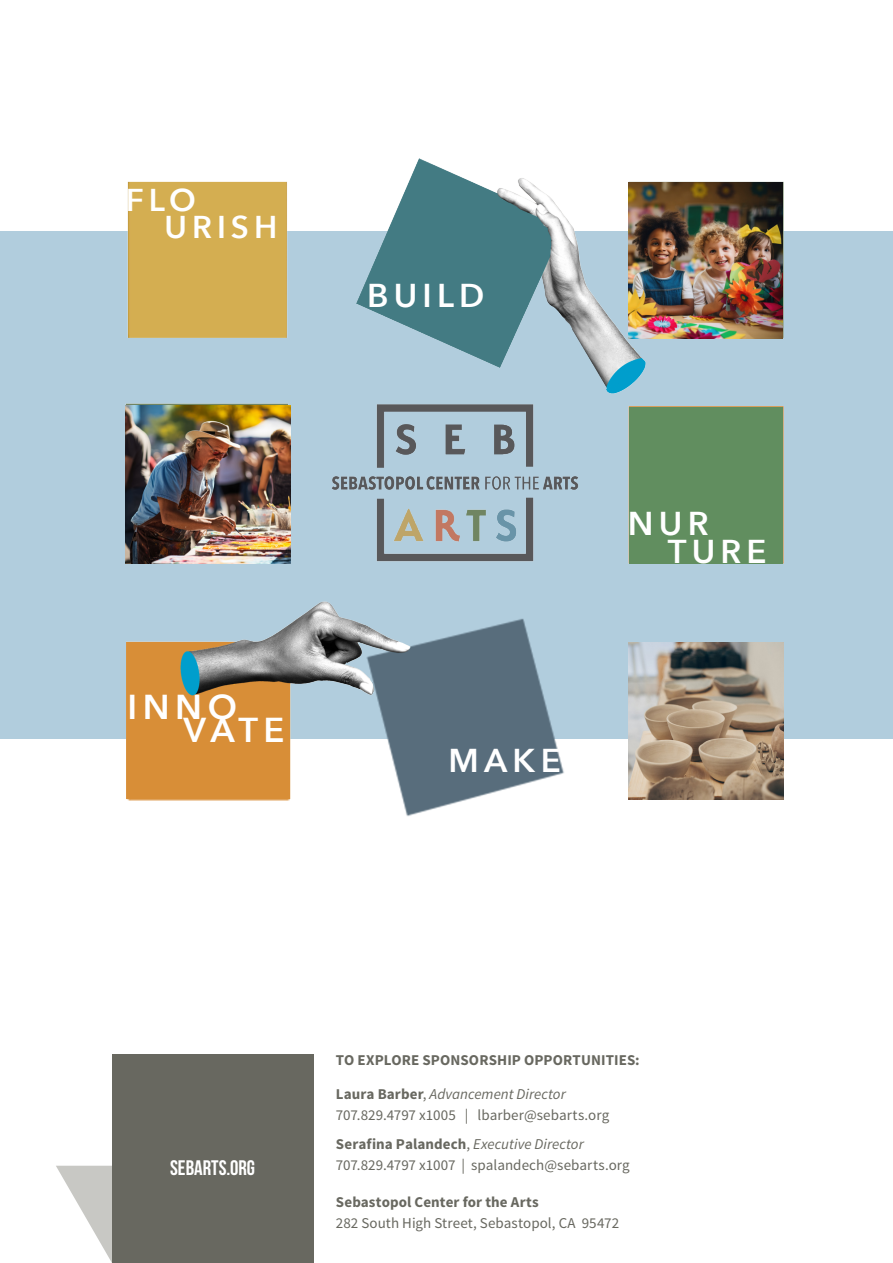
<style>
.page{position:relative;width:893px;height:1263px;background:#fff}
.page>*{position:absolute;margin:0;border:0;box-sizing:border-box;transform-origin:0 0}
.t1{font:600 34.5px "Avenir Next";letter-spacing:.16em;color:#fff}
.t2{font:600 33px "Avenir Next";letter-spacing:.16em;color:#fff}
.t3{font:600 31.5px "Avenir Next";letter-spacing:.16em;color:#fff}
._14_Content_gray_C_Bebas_Neue{font:21px "Bebas Neue";color:#fff}
._11_Content_gray_Source_Sans_Pro{font:15px "Source Sans Pro";letter-spacing:.005em;color:#686860}
._11_Content_gray_Source_Sans_Pro-2{font:700 15px "Source Sans Pro";letter-spacing:.01em;color:#686860}
._9_Content_gray_Source_Sans_Pro{font:15px "Source Sans Pro";letter-spacing:.005em;color:#686860}
._11_Content_gray_Source_Sans_Pro-3{font:italic 15px "Source Sans Pro";letter-spacing:.005em;color:#686860}
._9_Content_gray_Source_Sans_Pro-2{font:700 15px "Source Sans Pro";letter-spacing:.01em;color:#686860}
.s1{font-weight:700;font-style:normal}
.s2{font-style:normal}
.s3{font-weight:400}
.s4{font-weight:400;font-style:italic}
</style>
<div class="page">
<svg style="left:56px;top:1166px;width:56px;height:97px"></svg>
<div style="left:0;top:232px;width:893px;height:507px;background:#b1cddd"></div>
<div style="left:112px;top:1054px;width:201px;height:209px;background:#686860"></div>
<img style="left:66px;top:158px;width:783px;height:659px">
<img style="left:628px;top:183px;width:154px;height:155px">
<img style="left:126px;top:405px;width:164px;height:158px">
<img style="left:628px;top:642px;width:156px;height:157px">
<div style="left:629px;top:407px;width:154px;height:157px;background:#618e5f"></div>
<p class="t3" style="left:126px;top:173px;width:72px">FLO</p>
<p class="t3" style="left:165px;top:200px;width:114px">URISH</p>
<p class="t1" style="left:128px;top:677px;width:111px">INNO</p>
<p class="t1" style="left:184px;top:700px;width:102px">VATE</p>
<p class="t2" style="left:367px;top:267px;width:119px">BUILD</p>
<p class="t2" style="left:628px;top:495px;width:82px">NUR</p>
<p class="t2" style="left:668px;top:523px;width:101px">TURE</p>
<p class="t2" style="left:448px;top:732px;width:114px">MAKE</p>
<p class="_14_Content_gray_C_Bebas_Neue" style="left:170px;top:1156px;width:86px">SEBARTS.ORG</p>
<p class="_11_Content_gray_Source_Sans_Pro-2" style="left:336px;top:1050px;width:305px">TO EXPLORE SPONSORSHIP OPPORTUNITIES:</p>
<p class="_11_Content_gray_Source_Sans_Pro-3" style="left:336px;top:1085px;width:231px"><span class="s1">Laura Barber</span><span class="s2">,</span> Advancement Director</p>
<p class="_11_Content_gray_Source_Sans_Pro" style="left:336px;top:1105px;width:275px">707.829.4797 x1005 | lbarber@sebarts.org</p>
<p class="_11_Content_gray_Source_Sans_Pro-2" style="left:336px;top:1135px;width:249px">Serafina Palandech<span class="s3">,</span> <span class="s4">Executive Director</span></p>
<p class="_11_Content_gray_Source_Sans_Pro" style="left:336px;top:1156px;width:295px">707.829.4797 x1007 | spalandech@sebarts.org</p>
<p class="_9_Content_gray_Source_Sans_Pro-2" style="left:336px;top:1192px;width:204px">Sebastopol Center for the Arts</p>
<p class="_9_Content_gray_Source_Sans_Pro" style="left:336px;top:1213px;width:285px">282 South High Street, Sebastopol, CA 95472</p>
</div>
